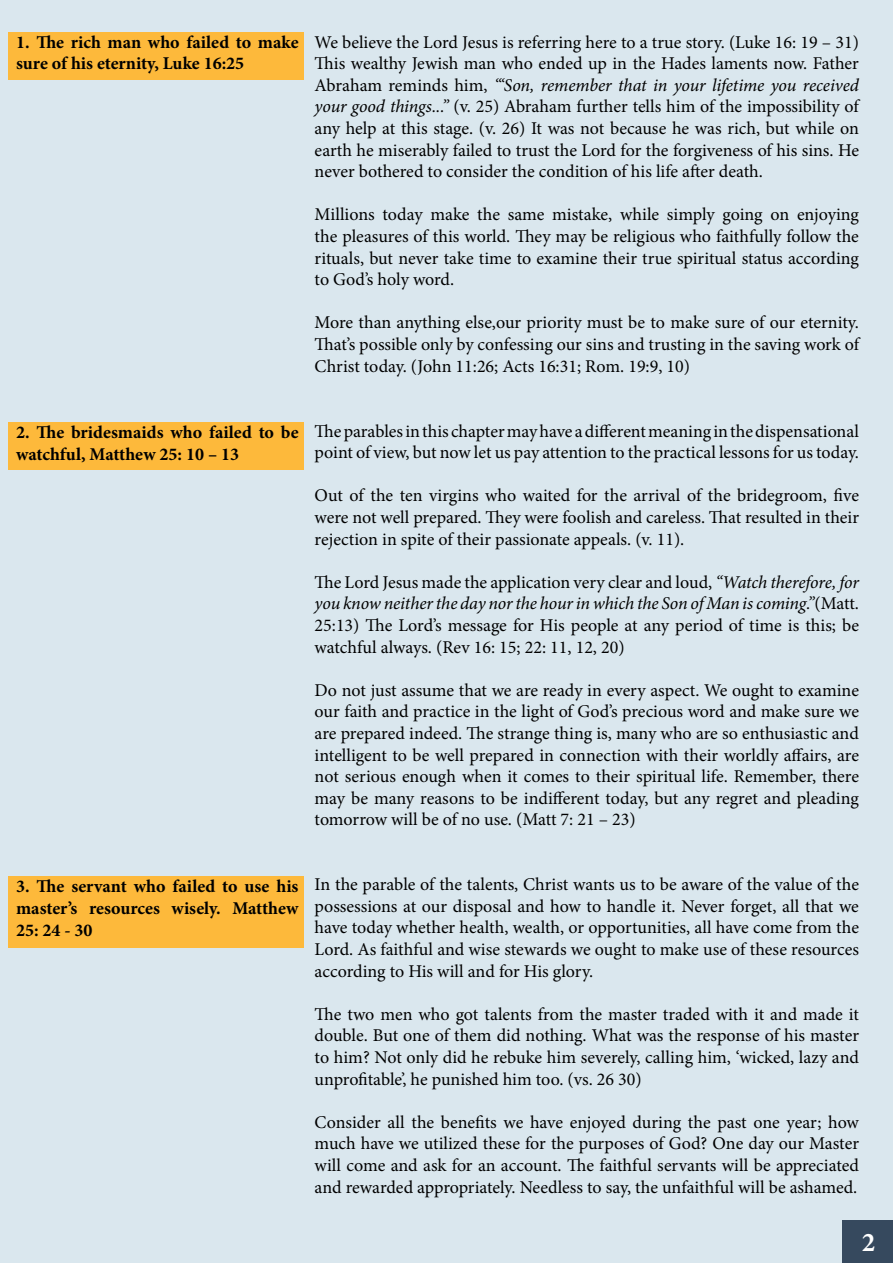
<style>
.page{position:relative;width:893px;height:1263px;background:#dae7ee}
.page>*{position:absolute;margin:0;border:0;box-sizing:border-box;transform-origin:0 0}
.t1{font:700 27px "Minion Pro";color:#fff}
.t2{font:18px/21.6px "Minion Pro";color:#000;text-align:justify}
.t3{font:700 18px/21.6px "Minion Pro";color:#000}
.s1{font-style:italic}
</style>
<div class="page">
<div style="left:8px;top:32px;width:296px;height:48px;background:#fdb93b"></div>
<div style="left:8px;top:422px;width:296px;height:48px;background:#fdb93b"></div>
<div style="left:8px;top:876px;width:296px;height:71px;background:#fdb93b"></div>
<div style="left:843px;top:1220px;width:50px;height:43px;background:#36495e"></div>
<p class="t3" style="left:16px;top:31px;width:284px">1. The rich man who failed to make sure of his eternity, Luke 16:25</p>
<p class="t2" style="left:315px;top:31px;width:546px">We believe the Lord Jesus is referring here to a true story. (Luke 16: 19 – 31)<br>This wealthy Jewish man who ended up in the Hades laments now. Father Abraham reminds him, <span class="s1">“‘Son, remember that in your lifetime you received your good things...”</span> (v. 25) Abraham further tells him of the impossibility of any help at this stage. (v. 26) It was not because he was rich, but while on earth he miserably failed to trust the Lord for the forgiveness of his sins. He never bothered to consider the condition of his life after death.</p>
<p class="t2" style="left:315px;top:204px;width:546px">Millions today make the same mistake, while simply going on enjoying the pleasures of this world. They may be religious who faithfully follow the rituals, but never take time to examine their true spiritual status according to God’s holy word.</p>
<p class="t2" style="left:315px;top:312px;width:546px">More than anything else,our priority must be to make sure of our eternity.<br>That’s possible only by confessing our sins and trusting in the saving work of Christ today. (John 11:26; Acts 16:31; Rom. 19:9, 10)</p>
<p class="t3" style="left:16px;top:421px;width:284px">2. The bridesmaids who failed to be watchful, Matthew 25: 10 – 13</p>
<p class="t2" style="left:315px;top:420px;width:546px">The parables in this chapter may have a different meaning in the dispensational point of view, but now let us pay attention to the practical lessons for us today.</p>
<p class="t2" style="left:315px;top:485px;width:546px">Out of the ten virgins who waited for the arrival of the bridegroom, five were not well prepared. They were foolish and careless. That resulted in their rejection in spite of their passionate appeals. (v. 11).</p>
<p class="t2" style="left:315px;top:571px;width:546px">The Lord Jesus made the application very clear and loud, <span class="s1">“Watch therefore, for you know neither the day nor the hour in which the Son of Man is coming.”</span>(Matt.<br>25:13) The Lord’s message for His people at any period of time is this; be watchful always. (Rev 16: 15; 22: 11, 12, 20)</p>
<p class="t2" style="left:315px;top:679px;width:546px">Do not just assume that we are ready in every aspect. We ought to examine our faith and practice in the light of God’s precious word and make sure we are prepared indeed. The strange thing is, many who are so enthusiastic and intelligent to be well prepared in connection with their worldly affairs, are not serious enough when it comes to their spiritual life. Remember, there may be many reasons to be indifferent today, but any regret and pleading tomorrow will be of no use. (Matt 7: 21 – 23)</p>
<p class="t3" style="left:16px;top:875px;width:284px;text-align:justify">3. The servant who failed to use his master’s resources wisely. Matthew 25: 24 - 30</p>
<p class="t2" style="left:315px;top:874px;width:546px">In the parable of the talents, Christ wants us to be aware of the value of the possessions at our disposal and how to handle it. Never forget, all that we have today whether health, wealth, or opportunities, all have come from the Lord. As faithful and wise stewards we ought to make use of these resources according to His will and for His glory.</p>
<p class="t2" style="left:315px;top:1003px;width:546px">The two men who got talents from the master traded with it and made it double. But one of them did nothing. What was the response of his master to him? Not only did he rebuke him severely, calling him, ‘wicked, lazy and unprofitable’, he punished him too. (vs. 26 30)</p>
<p class="t2" style="left:315px;top:1111px;width:546px">Consider all the benefits we have enjoyed during the past one year; how much have we utilized these for the purposes of God? One day our Master will come and ask for an account. The faithful servants will be appreciated and rewarded appropriately. Needless to say, the unfaithful will be ashamed.</p>
<h1 class="t1" style="left:862px;top:1223px;width:15px">2</h1>
</div>
